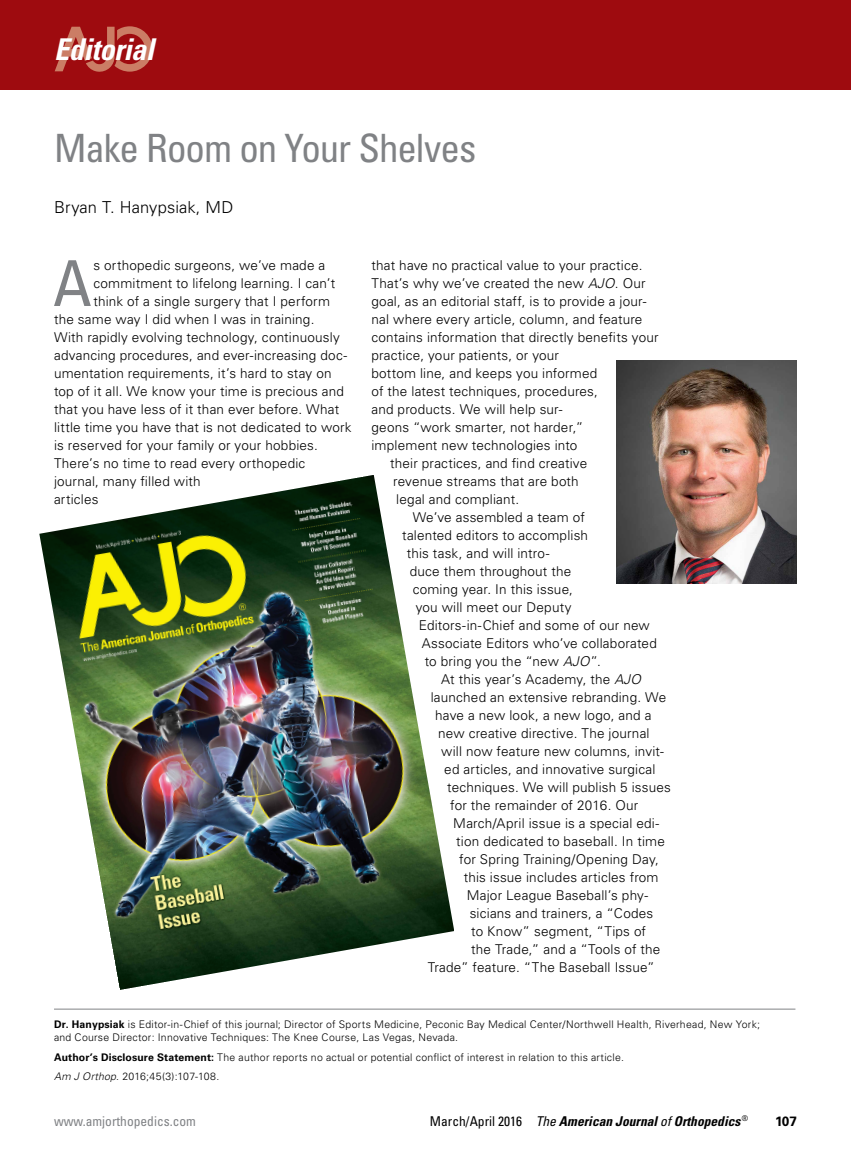
<style>
.page{position:relative;width:851px;height:1161px;background:#fff}
.page>*{position:absolute;margin:0;border:0;box-sizing:border-box;transform-origin:0 0}
.t1{font:condensed 63.3px "Univers LT Std";color:#808285}
.t2{font:condensed 39px "Univers LT Std";letter-spacing:-.03em;color:#808285}
.t3{font:italic 700 condensed 30px "Univers LT Std";letter-spacing:-.01em;color:#fff}
.t4{font:300 16.5px "Univers LT Std";letter-spacing:.005em;color:#000}
.t5{font:300 13.5px "Univers LT Std";letter-spacing:.015em;color:#000}
.t6{font:italic 700 condensed 13.5px "Univers LT Std";color:#000}
.t7{font:condensed 13.5px "Univers LT Std";color:#808285}
.t8{font:700 13.5px "Univers LT Std";color:#000}
.t9{font:300 10.5px/13.5px "Univers LT Std";letter-spacing:.025em;color:#000}
.s1{font-style:italic}
.s2{font-weight:700}
.s3{font-weight:400;font-style:normal}
.s4{font-weight:400}
</style>
<div class="page">
<div style="left:0;top:0;width:850px;height:90px;background:#9e0b0f"></div>
<svg style="left:55px;top:26px;width:97px;height:46px"></svg>
<img style="left:616px;top:360px;width:180px;height:223px">
<img style="left:39px;top:475px;width:415px;height:515px">
<hr style="left:54px;top:1009px;width:741px;height:1px;background:#808285">
<h3 class="t3" style="left:54px;top:31px;width:102px">Editorial</h3>
<h2 class="t2" style="left:54px;top:124px;width:424px">Make Room on Your Shelves</h2>
<p class="t4" style="left:54px;top:198px;width:181px">Bryan T. Hanypsiak, MD</p>
<h1 class="t1" style="left:53px;top:243px;width:40px">A</h1>
<p class="t5" style="left:93px;top:257px;width:233px">s orthopedic surgeons, we’ve made a</p>
<p class="t5" style="left:93px;top:275px;width:243px">commitment to lifelong learning. I can’t</p>
<p class="t5" style="left:93px;top:293px;width:238px">think of a single surgery that I perform</p>
<p class="t5" style="left:54px;top:311px;width:262px">the same way I did when I was in training.</p>
<p class="t5" style="left:54px;top:329px;width:287px">With rapidly evolving technology, continuously</p>
<p class="t5" style="left:54px;top:347px;width:295px">advancing procedures, and ever-increasing doc-</p>
<p class="t5" style="left:54px;top:365px;width:279px">umentation requirements, it’s hard to stay on</p>
<p class="t5" style="left:54px;top:383px;width:291px">top of it all. We know your time is precious and</p>
<p class="t5" style="left:54px;top:401px;width:287px">that you have less of it than ever before. What</p>
<p class="t5" style="left:54px;top:419px;width:299px">little time you have that is not dedicated to work</p>
<p class="t5" style="left:54px;top:437px;width:265px">is reserved for your family or your hobbies.</p>
<p class="t5" style="left:54px;top:455px;width:253px">There’s no time to read every orthopedic</p>
<p class="t5" style="left:54px;top:473px;width:148px">journal, many filled with</p>
<p class="t5" style="left:54px;top:491px;width:46px">articles</p>
<p class="t5" style="left:371px;top:257px;width:272px">that have no practical value to your practice.</p>
<p class="t5" style="left:371px;top:275px;width:276px">That’s why we’ve created the new <span class="s1">AJO</span>. Our</p>
<p class="t5" style="left:371px;top:293px;width:276px">goal, as an editorial staff, is to provide a jour-</p>
<p class="t5" style="left:371px;top:311px;width:272px">nal where every article, column, and feature</p>
<p class="t5" style="left:371px;top:329px;width:289px">contains information that directly benefits your</p>
<p class="t5" style="left:371px;top:347px;width:189px">practice, your patients, or your</p>
<p class="t5" style="left:371px;top:365px;width:227px">bottom line, and keeps you informed</p>
<p class="t5" style="left:371px;top:383px;width:228px">of the latest techniques, procedures,</p>
<p class="t5" style="left:371px;top:401px;width:192px">and products. We will help sur-</p>
<p class="t5" style="left:371px;top:419px;width:213px">geons “work smarter, not harder,”</p>
<p class="t5" style="left:371px;top:437px;width:207px">implement new technologies into</p>
<p class="t5" style="left:390px;top:455px;width:198px">their practices, and find creative</p>
<p class="t5" style="left:393px;top:473px;width:187px">revenue streams that are both</p>
<p class="t5" style="left:396px;top:491px;width:124px">legal and compliant.</p>
<p class="t5" style="left:412px;top:509px;width:174px">We’ve assembled a team of</p>
<p class="t5" style="left:402px;top:527px;width:187px">talented editors to accomplish</p>
<p class="t5" style="left:406px;top:545px;width:144px">this task, and will intro-</p>
<p class="t5" style="left:409px;top:563px;width:163px">duce them throughout the</p>
<p class="t5" style="left:412px;top:581px;width:162px">coming year. In this issue,</p>
<p class="t5" style="left:415px;top:599px;width:157px">you will meet our Deputy</p>
<p class="t5" style="left:418px;top:617px;width:233px">Editors-in-Chief and some of our new</p>
<p class="t5" style="left:421px;top:635px;width:237px">Associate Editors who’ve collaborated</p>
<p class="t5" style="left:424px;top:653px;width:178px">to bring you the “new <span class="s1">AJO</span>”.</p>
<p class="t5" style="left:441px;top:671px;width:201px">At this year’s Academy, the <span class="s1">AJO</span></p>
<p class="t5" style="left:430px;top:689px;width:237px">launched an extensive rebranding. We</p>
<p class="t5" style="left:435px;top:707px;width:218px">have a new look, a new logo, and a</p>
<p class="t5" style="left:438px;top:725px;width:213px">new creative directive. The journal</p>
<p class="t5" style="left:441px;top:743px;width:224px">will now feature new columns, invit-</p>
<p class="t5" style="left:444px;top:761px;width:213px">ed articles, and innovative surgical</p>
<p class="t5" style="left:447px;top:779px;width:225px">techniques. We will publish 5 issues</p>
<p class="t5" style="left:450px;top:797px;width:190px">for the remainder of 2016. Our</p>
<p class="t5" style="left:453px;top:815px;width:207px">March/April issue is a special edi-</p>
<p class="t5" style="left:456px;top:833px;width:210px">tion dedicated to baseball. In time</p>
<p class="t5" style="left:459px;top:851px;width:201px">for Spring Training/Opening Day,</p>
<p class="t5" style="left:463px;top:869px;width:196px">this issue includes articles from</p>
<p class="t5" style="left:466px;top:887px;width:183px">Major League Baseball’s phy-</p>
<p class="t5" style="left:469px;top:905px;width:185px">sicians and trainers, a “Codes</p>
<p class="t5" style="left:471px;top:923px;width:176px">to Know” segment, “Tips of</p>
<p class="t5" style="left:471px;top:941px;width:191px">the Trade,” and a “Tools of the</p>
<p class="t5" style="left:427px;top:959px;width:229px">Trade” feature. “The Baseball Issue”</p>
<p class="t9" style="left:54px;top:1017px;width:707px"><span class="s2">Dr. Hanypsiak</span> is Editor-in-Chief of this journal; Director of Sports Medicine, Peconic Bay Medical Center/Northwell Health, Riverhead, New York; and Course Director: Innovative Techniques: The Knee Course, Las Vegas, Nevada.</p>
<p class="t9" style="left:54px;top:1047px;width:571px;line-height:19.5px"><span class="s2">Author’s Disclosure Statement:</span> The author reports no actual or potential conflict of interest in relation to this article.<br><span class="s1">Am J Orthop</span>. 2016;45(3):107-108.</p>
<p class="t7" style="left:54px;top:1112px;width:143px">www.amjorthopedics.com</p>
<p class="t6" style="left:430px;top:1113px;width:320px"><span class="s3">March/April 2016</span> <span class="s4">The</span> American Journal <span class="s4">of</span> Orthopedics <sup>®</sup></p>
<p class="t8" style="left:775px;top:1113px;width:23px">107</p>
</div>
